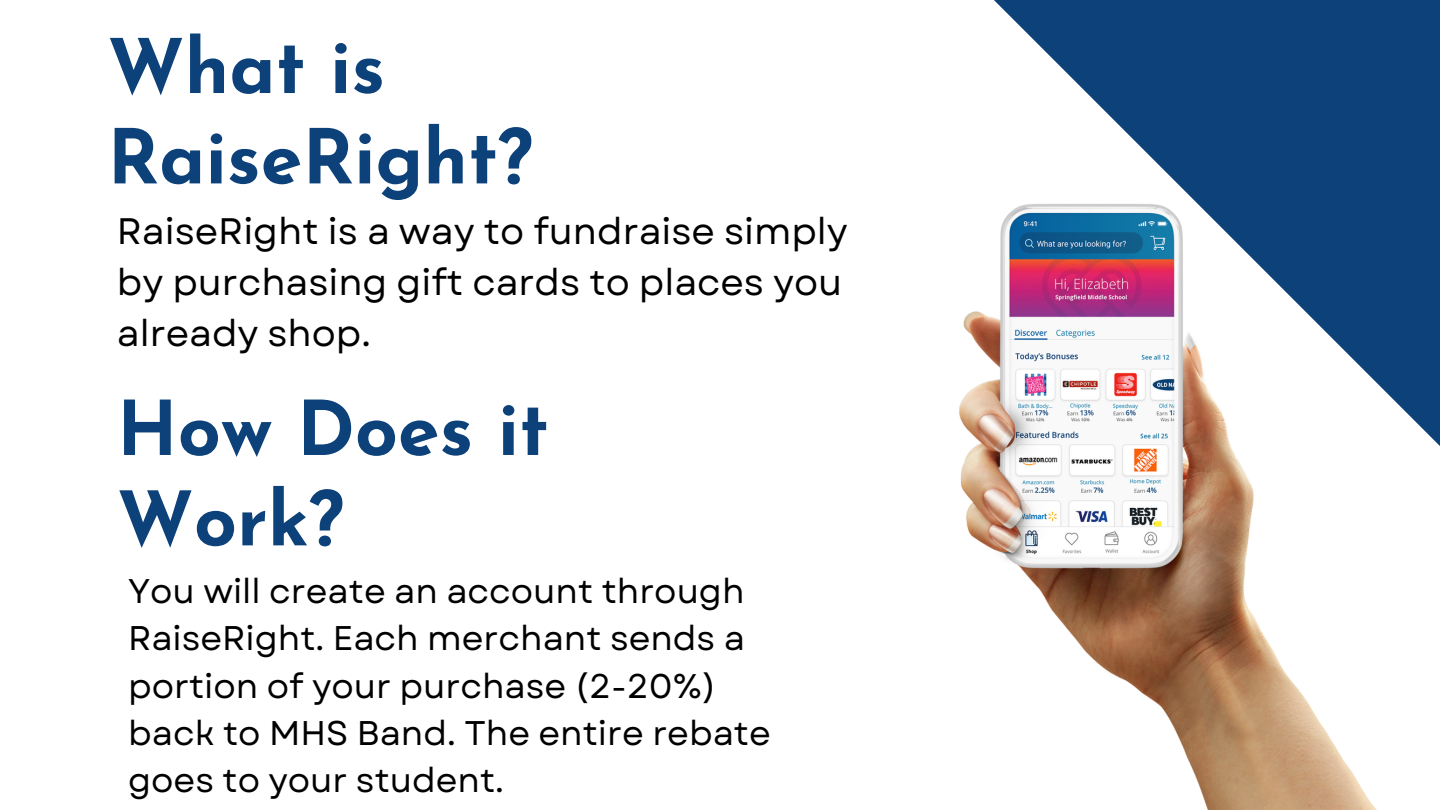
<style>
.page{position:relative;width:1440px;height:810px;background:#fff}
.page>*{position:absolute;margin:0;border:0;box-sizing:border-box;transform-origin:0 0}
.t1{font:700 75.4px/90.4px "Josefin Sans";color:#0c417a}
.t2{font:700 75.3px/90.4px "Josefin Sans";color:#0c417a}
.t3{font:36.8px/51px "Garet";color:#000}
.t4{font:34.2px/47.4px "Garet";color:#000}
</style>
<div class="page">
<svg style="left:994px;top:0;width:446px;height:446px;fill:#0c417a"></svg>
<img style="left:959px;top:148px;width:434px;height:662px">
<p class="t1" style="left:107px;top:29px;width:427px">What is<br>RaiseRight?</p>
<p class="t3" style="left:117px;top:206px;width:732px">RaiseRight is a way to fundraise simply by purchasing gift cards to places you already shop.</p>
<p class="t2" style="left:117px;top:391px;width:433px">How Does it<br>Work?</p>
<p class="t4" style="left:128px;top:567px;width:644px">You will create an account through<br>RaiseRight. Each merchant sends a portion of your purchase (2-20%) back to MHS Band. The entire rebate goes to your student.</p>
</div>
